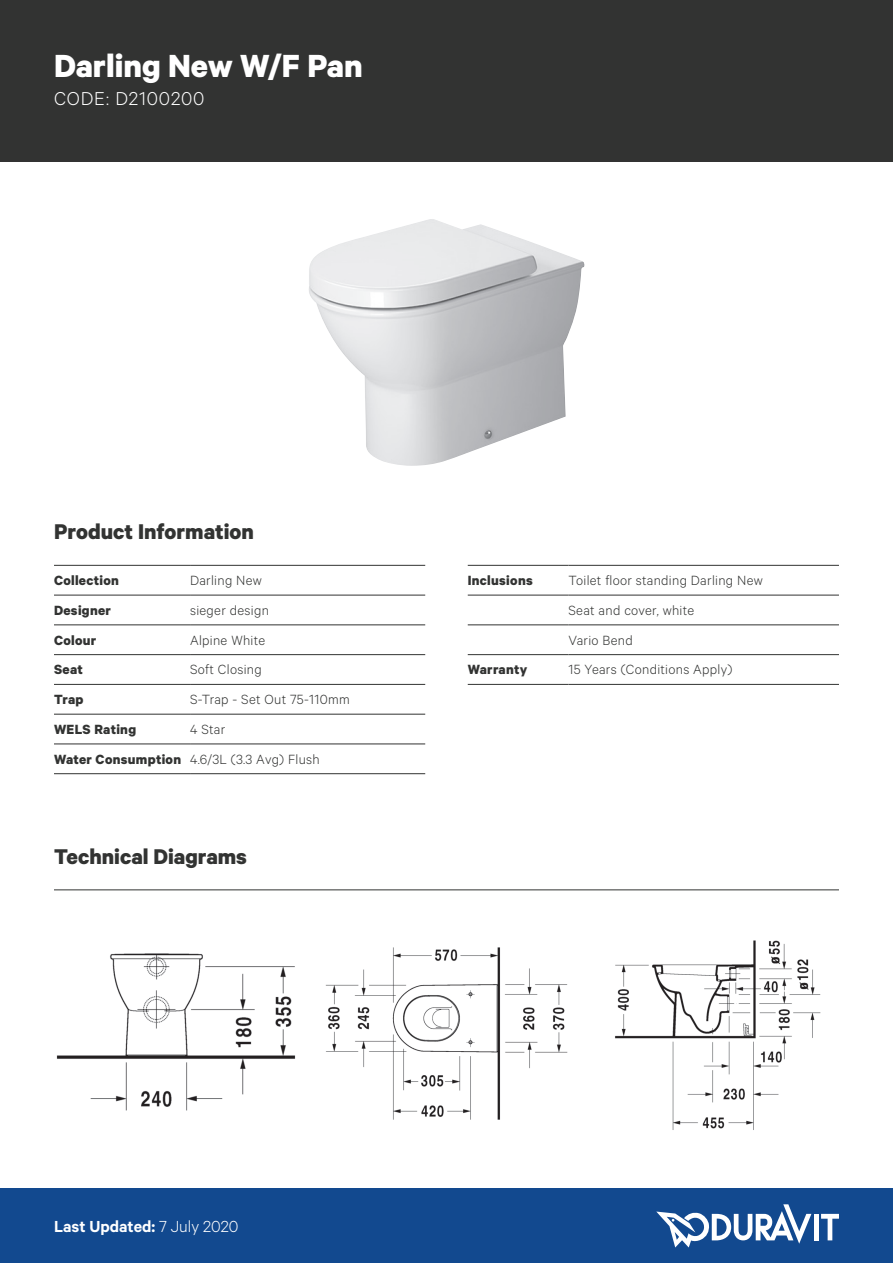
<style>
.page{position:relative;width:893px;height:1263px;background:#fff}
.page>*{position:absolute;margin:0;border:0;box-sizing:border-box;transform-origin:0 0}
.t1{font:700 36px "Calibre";color:#fff}
.t2{font:700 24px "Calibre";color:#323332}
.t3{font:300 21px "Calibre";letter-spacing:.04em;color:#fff}
.t4{font:600 18px "Calibre";color:#fff}
.t5{font:300 15px/29.7px "Calibre";letter-spacing:.02em;color:#323332}
.t6{font:700 15px "Calibre";letter-spacing:.02em;color:#323332}
.s1{font-weight:700}
.s2{font-weight:300}
</style>
<div class="page">
<div style="left:0;top:0;width:893px;height:161px;background:#323332"></div>
<div style="left:0;top:1189px;width:893px;height:74px;background:#12498f"></div>
<hr style="left:814px;top:1214px;width:4px;height:26px;background:#fff">
<svg style="left:821px;top:1214px;width:18px;height:26px"></svg>
<svg style="left:656px;top:1204px;width:155px;height:43px"></svg>
<hr style="left:54px;top:890px;width:785px;height:1px;background:#323332">
<img style="left:615px;top:940px;width:205px;height:190px">
<img style="left:325px;top:947px;width:243px;height:173px">
<img style="left:56px;top:953px;width:240px;height:158px">
<hr style="left:468px;top:565px;width:100px;height:1px;background:#323332">
<hr style="left:468px;top:595px;width:100px;height:1px;background:#323332">
<hr style="left:468px;top:625px;width:100px;height:1px;background:#323332">
<hr style="left:468px;top:654px;width:100px;height:1px;background:#323332">
<hr style="left:468px;top:684px;width:100px;height:1px;background:#323332">
<hr style="left:568px;top:565px;width:271px;height:1px;background:#323332">
<hr style="left:568px;top:595px;width:271px;height:1px;background:#323332">
<hr style="left:568px;top:625px;width:271px;height:1px;background:#323332">
<hr style="left:568px;top:654px;width:271px;height:1px;background:#323332">
<hr style="left:568px;top:684px;width:271px;height:1px;background:#323332">
<hr style="left:54px;top:565px;width:136px;height:1px;background:#323332">
<hr style="left:54px;top:595px;width:136px;height:1px;background:#323332">
<hr style="left:54px;top:625px;width:136px;height:1px;background:#323332">
<hr style="left:54px;top:654px;width:136px;height:1px;background:#323332">
<hr style="left:54px;top:684px;width:136px;height:1px;background:#323332">
<hr style="left:54px;top:714px;width:136px;height:1px;background:#323332">
<hr style="left:54px;top:744px;width:136px;height:1px;background:#323332">
<hr style="left:54px;top:773px;width:136px;height:1px;background:#323332">
<hr style="left:190px;top:565px;width:235px;height:1px;background:#323332">
<hr style="left:190px;top:595px;width:235px;height:1px;background:#323332">
<hr style="left:190px;top:625px;width:235px;height:1px;background:#323332">
<hr style="left:190px;top:654px;width:235px;height:1px;background:#323332">
<hr style="left:190px;top:684px;width:235px;height:1px;background:#323332">
<hr style="left:190px;top:714px;width:235px;height:1px;background:#323332">
<hr style="left:190px;top:744px;width:235px;height:1px;background:#323332">
<hr style="left:190px;top:773px;width:235px;height:1px;background:#323332">
<img style="left:309px;top:219px;width:276px;height:247px">
<h1 class="t1" style="left:54px;top:44px;width:310px">Darling New W/F Pan</h1>
<h3 class="t3" style="left:54px;top:86px;width:152px">CODE: D2100200</h3>
<h2 class="t2" style="left:54px;top:517px;width:201px">Product Information</h2>
<p class="t6" style="left:54px;top:571px;width:67px">Collection</p>
<p class="t5" style="left:190px;top:565px;width:73px">Darling New</p>
<p class="t6" style="left:54px;top:601px;width:59px">Designer</p>
<p class="t5" style="left:190px;top:595px;width:80px">sieger design</p>
<p class="t6" style="left:54px;top:631px;width:44px">Colour</p>
<p class="t5" style="left:190px;top:624px;width:77px">Alpine White</p>
<p class="t6" style="left:54px;top:660px;width:30px">Seat</p>
<p class="t5" style="left:190px;top:654px;width:73px">Soft Closing</p>
<p class="t6" style="left:54px;top:690px;width:31px">Trap</p>
<p class="t5" style="left:190px;top:684px;width:161px">S-Trap - Set Out 75-110mm</p>
<p class="t6" style="left:54px;top:720px;width:84px">WELS Rating</p>
<p class="t5" style="left:54px;top:714px;width:267px;text-indent:136px">4 Star<br><span class="s1">Water Consumption</span> 4.6/3L (3.3 Avg) Flush</p>
<h2 class="t2" style="left:54px;top:842px;width:195px">Technical Diagrams</h2>
<p class="t6" style="left:468px;top:571px;width:67px">Inclusions</p>
<p class="t5" style="left:568px;top:565px;width:196px">Toilet floor standing Darling New<br>Seat and cover, white<br>Vario Bend</p>
<p class="t6" style="left:468px;top:660px;width:61px">Warranty</p>
<p class="t5" style="left:568px;top:654px;width:165px">15 Years (Conditions Apply)</p>
<p class="t4" style="left:54px;top:1215px;width:186px">Last Updated: <span class="s2">7 July 2020</span></p>
</div>
